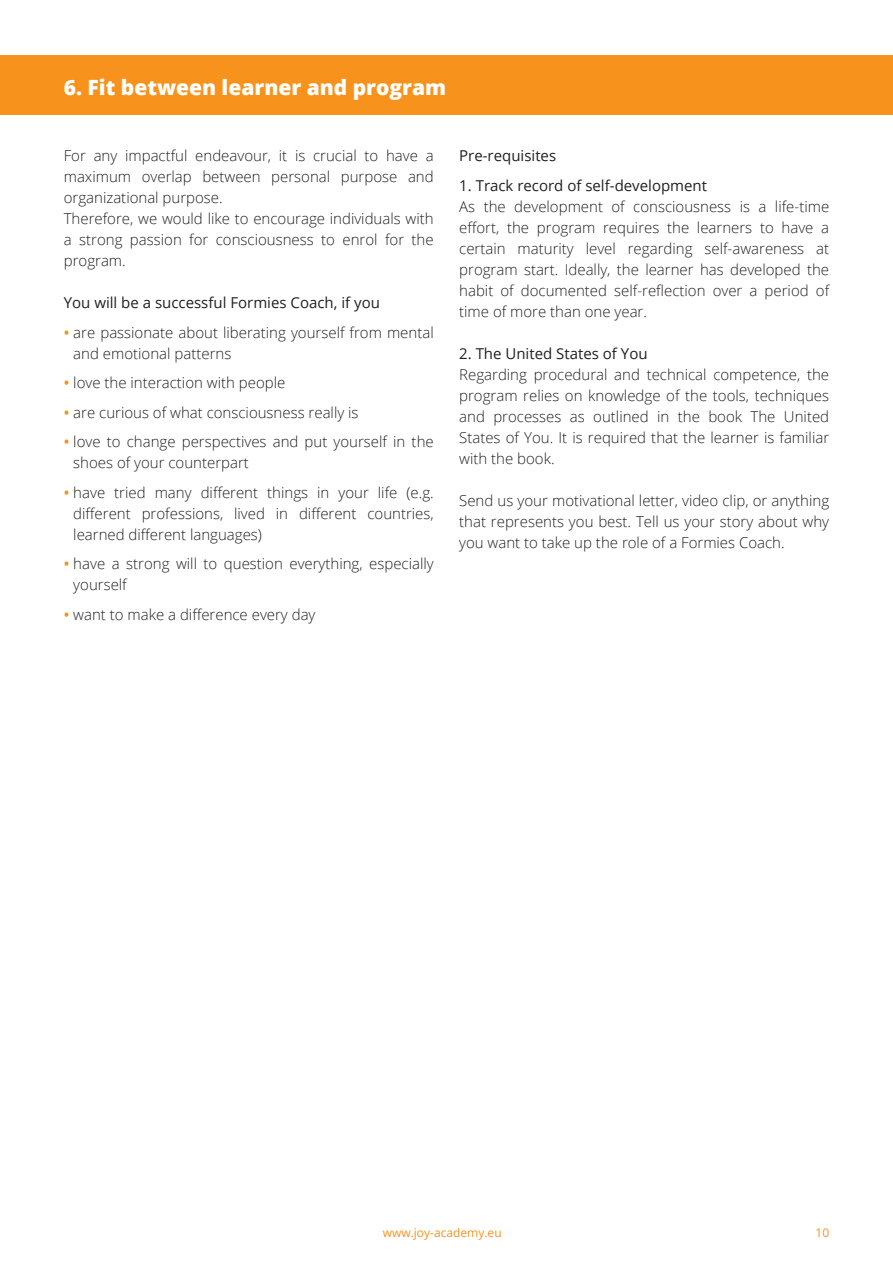
<style>
.page{position:relative;width:893px;height:1263px;background:#fff}
.page>*{position:absolute;margin:0;border:0;box-sizing:border-box;transform-origin:0 0}
.t1{font:800 21px "Open Sans";color:#fff}
.t2{font:300 15px/21px "Open Sans";color:#231f20}
.t3{font:15px "Open Sans";color:#231f20}
.t4{font:12px "Open Sans";color:#f7931d}
.s1{font-weight:600;color:#f7931d}
</style>
<div class="page">
<div style="left:0;top:55px;width:893px;height:60px;background:#f7931d"></div>
<h1 class="t1" style="left:64px;top:72px;width:384px">6. Fit between learner and program</h1>
<p class="t2" style="left:64px;top:145px;width:371px">For any impactful endeavour, it is crucial to have a maximum overlap between personal purpose and organizational purpose.<br>Therefore, we would like to encourage individuals with a strong passion for consciousness to enrol for the program.</p>
<p class="t3" style="left:64px;top:293px;width:318px">You will be a successful Formies Coach, if you</p>
<p class="t2" style="left:73px;top:322px;width:362px;text-indent:-10px"><span class="s1">•</span> are passionate about liberating yourself from mental and emotional patterns</p>
<p class="t2" style="left:64px;top:372px;width:223px"><span class="s1">•</span> love the interaction with people</p>
<p class="t2" style="left:64px;top:402px;width:296px"><span class="s1">•</span> are curious of what consciousness really is</p>
<p class="t2" style="left:73px;top:431px;width:362px;text-indent:-10px"><span class="s1">•</span> love to change perspectives and put yourself in the shoes of your counterpart</p>
<p class="t2" style="left:73px;top:482px;width:362px;text-align:justify;text-indent:-10px"><span class="s1">•</span> have tried many different things in your life (e.g. -different professions, lived in different countries, -learned different languages)</p>
<p class="t2" style="left:73px;top:553px;width:362px;text-indent:-10px"><span class="s1">•</span> have a strong will to question everything, especially yourself</p>
<p class="t2" style="left:64px;top:604px;width:253px"><span class="s1">•</span> want to make a difference every day</p>
<p class="t3" style="left:459px;top:146px;width:98px">Pre-requisites</p>
<p class="t3" style="left:459px;top:175px;width:249px">1. Track record of self-development</p>
<p class="t2" style="left:459px;top:196px;width:371px;text-align:justify">As the development of consciousness is a life-time -effort, the program requires the learners to have a certain maturity level regarding self-awareness at program start. Ideally, the learner has developed the habit of documented self-reflection over a period of time of more than one year.</p>
<p class="t3" style="left:459px;top:343px;width:190px">2. The United States of You</p>
<p class="t2" style="left:459px;top:364px;width:371px;text-align:justify">Regarding procedural and technical competence, the program relies on knowledge of the tools, techniques and processes as outlined in the book The United States of You. It is required that the learner is familiar with the book.</p>
<p class="t2" style="left:459px;top:490px;width:371px;text-align:justify">Send us your motivational letter, video clip, or anything that represents you best. Tell us your story about why you want to take up the role of a Formies Coach.</p>
<p class="t4" style="left:383px;top:1224px;width:121px">www.joy-academy.eu</p>
<p class="t4" style="left:815px;top:1224px;width:15px">10</p>
</div>
